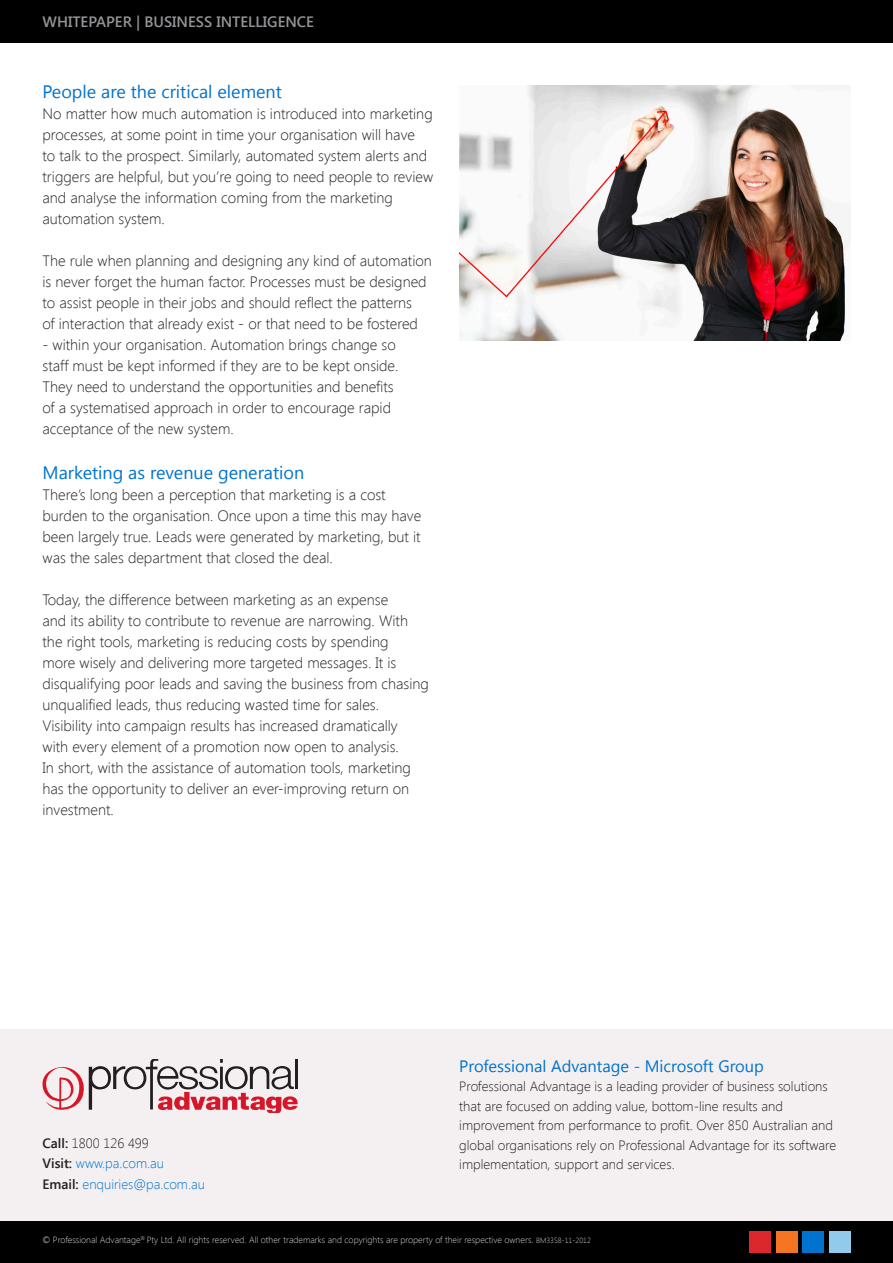
<style>
.page{position:relative;width:893px;height:1263px;background:#fff}
.page>*{position:absolute;margin:0;border:0;box-sizing:border-box;transform-origin:0 0}
.t1{font:18px "Segoe UI";color:#0073ce}
.t2{font:16.5px "Segoe UI";color:#0073ce}
.t3{font:300 15px/21px "Segoe UI";color:#231f20}
.t4{font:600 15px "Segoe UI";color:#939598}
.t5{font:300 13.5px/19.5px "Segoe UI";color:#231f20}
.t6{font:300 13.5px/19.5px "Segoe UI";color:#0073ce}
.t7{font:300 9px "Segoe UI";color:#dbd8d8}
.s1{font-weight:600;color:#231f20}
.s2{color:#231f20}
.s3{font-size:7.5px}
</style>
<div class="page">
<div style="left:0;top:0;width:893px;height:43px;background:#000"></div>
<div style="left:0;top:1220px;width:893px;height:43px;background:#000"></div>
<div style="left:749px;top:1231px;width:22px;height:21px;background:#dc272d"></div>
<div style="left:776px;top:1231px;width:21px;height:21px;background:#f57523"></div>
<div style="left:803px;top:1231px;width:21px;height:21px;background:#0073ce"></div>
<div style="left:829px;top:1231px;width:21px;height:21px;background:#92caec"></div>
<div style="left:0;top:1029px;width:893px;height:191px;background:#f4f0f1"></div>
<svg style="left:43px;top:1060px;width:255px;height:53px"></svg>
<img style="left:459px;top:85px;width:387px;height:255px">
<p class="t4" style="left:43px;top:11px;width:273px">WHITEPAPER | BUSINESS INTELLIGENCE</p>
<p class="t1" style="left:43px;top:79px;width:241px">People are the critical element</p>
<p class="t3" style="left:43px;top:103px;width:392px">No matter how much automation is introduced into marketing processes, at some point in time your organisation will have<br>to talk to the prospect. Similarly, automated system alerts and triggers are helpful, but you’re going to need people to review and analyse the information coming from the marketing</p>
<p class="t3" style="left:43px;top:208px;width:124px">automation system.</p>
<p class="t3" style="left:43px;top:250px;width:391px">The rule when planning and designing any kind of automation is never forget the human factor. Processes must be designed to assist people in their jobs and should reflect the patterns<br>of interaction that already exist - or that need to be fostered</p>
<p class="t3" style="left:43px;top:334px;width:357px">- within your organisation. Automation brings change so staff must be kept informed if they are to be kept onside.<br>They need to understand the opportunities and benefits of a systematised approach in order to encourage rapid acceptance of the new system.</p>
<p class="t1" style="left:43px;top:460px;width:263px">Marketing as revenue generation</p>
<p class="t3" style="left:43px;top:484px;width:380px">There’s long been a perception that marketing is a cost burden to the organisation. Once upon a time this may have been largely true. Leads were generated by marketing, but it was the sales department that closed the deal.</p>
<p class="t3" style="left:43px;top:589px;width:388px">Today, the difference between marketing as an expense<br>and its ability to contribute to revenue are narrowing. With the right tools, marketing is reducing costs by spending<br>more wisely and delivering more targeted messages. It is disqualifying poor leads and saving the business from chasing unqualified leads, thus reducing wasted time for sales.<br>Visibility into campaign results has increased dramatically<br>with every element of a promotion now open to analysis.<br>In short, with the assistance of automation tools, marketing has the opportunity to deliver an ever-improving return on investment.</p>
<p class="t6" style="left:43px;top:1133px;width:123px"><span class="s1">Call:</span> <span class="s2">1800 126 499<br></span><span class="s1">Visit:</span> www.pa.com.au</p>
<p class="t6" style="left:43px;top:1174px;width:164px"><span class="s1">Email:</span> enquiries@pa.com.au</p>
<p class="t2" style="left:459px;top:1054px;width:306px">Professional Advantage - Microsoft Group</p>
<p class="t5" style="left:459px;top:1076px;width:378px">Professional Advantage is a leading provider of business solutions that are focused on adding value, bottom-line results and improvement from performance to profit. Over 850 Australian and global organisations rely on Professional Advantage for its software implementation, support and services.</p>
<p class="t7" style="left:43px;top:1233px;width:550px">© Professional Advantage<sup>®</sup> Pty Ltd. All rights reserved. All other trademarks and copyrights are property of their respective owners. <span class="s3">BM3358-11-2012</span></p>
</div>
